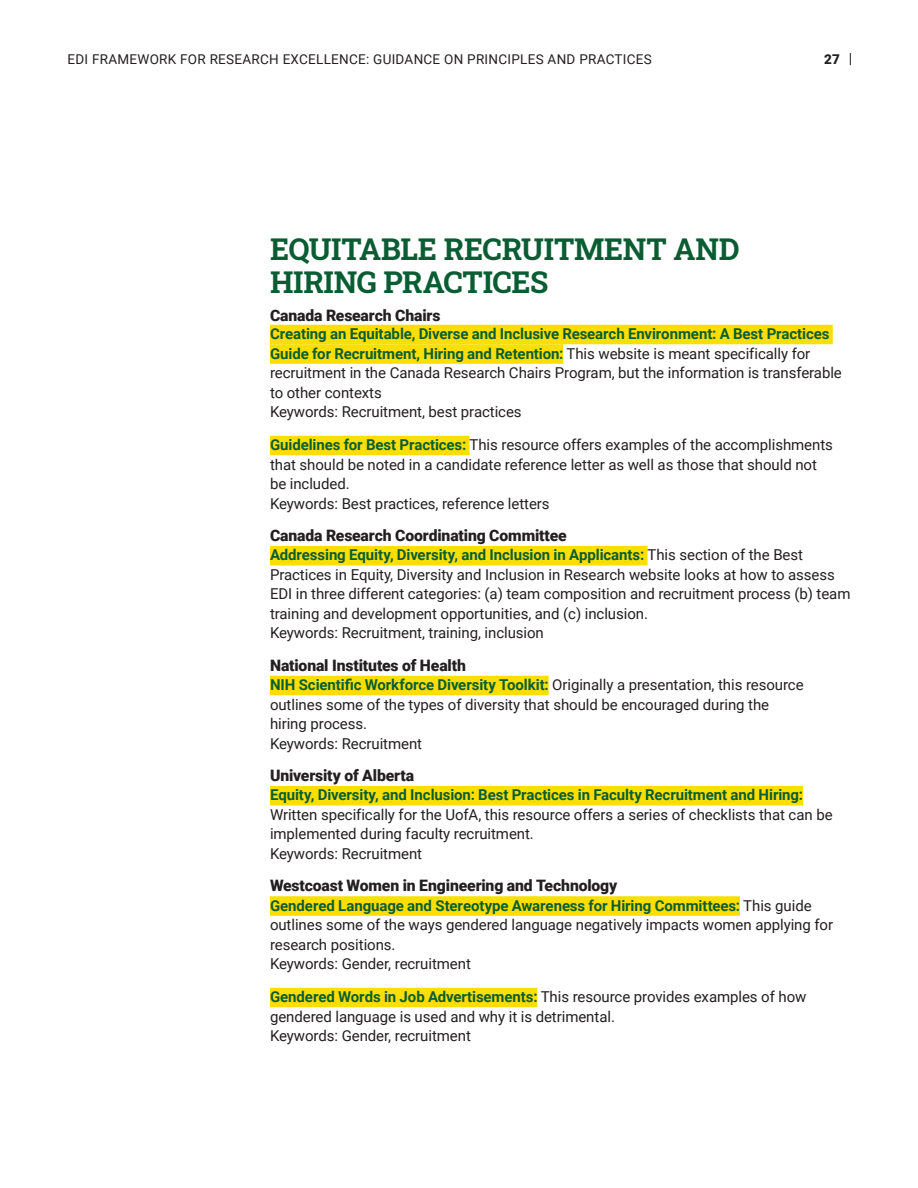
<style>
.page{position:relative;width:918px;height:1188px;background:#fff}
.page>*{position:absolute;margin:0;border:0;box-sizing:border-box;transform-origin:0 0}
.Report_-_H3_Slab{font:700 30px/33px "Roboto Slab";letter-spacing:-.01em;color:#0a5d32}
.Report_-_Table_Body{font:900 15.75px "Roboto";letter-spacing:-.01em;color:#231f20}
.Report_-_Body{font:15px/19.5px "Roboto";letter-spacing:-.005em;color:#231f20}
.t1{font:13.5px "Roboto";letter-spacing:.02em;color:#231f20}
.t2{font:900 13.5px "Roboto";color:#231f20}
.s1{font-weight:700;color:#0a5d32}
</style>
<div class="page">
<div style="left:270px;top:325px;width:563px;height:19px;background:#fcdf01"></div>
<div style="left:270px;top:344px;width:293px;height:20px;background:#fcdf01"></div>
<div style="left:270px;top:436px;width:200px;height:19px;background:#fcdf01"></div>
<div style="left:270px;top:546px;width:378px;height:20px;background:#fcdf01"></div>
<div style="left:270px;top:676px;width:279px;height:19px;background:#fcdf01"></div>
<div style="left:270px;top:786px;width:533px;height:20px;background:#fcdf01"></div>
<div style="left:270px;top:896px;width:470px;height:20px;background:#fcdf01"></div>
<div style="left:270px;top:988px;width:267px;height:19px;background:#fcdf01"></div>
<svg style="left:850px;top:53px;width:1px;height:12px"></svg>
<p class="t1" style="left:68px;top:50px;width:586px">EDI FRAMEWORK FOR RESEARCH EXCELLENCE: GUIDANCE ON PRINCIPLES AND PRACTICES</p>
<p class="t2" style="left:824px;top:50px;width:17px">27</p>
<p class="Report_-_H3_Slab" style="left:270px;top:232px;width:471px">EQUITABLE RECRUITMENT AND<br>HIRING PRACTICES</p>
<p class="Report_-_Table_Body" style="left:270px;top:304px;width:172px">Canada Research Chairs</p>
<p class="Report_-_Body" style="left:270px;top:323px;width:573px"><span class="s1">Creating an Equitable, Diverse and Inclusive Research Environment: A Best Practices Guide for Recruitment, Hiring and Retention:</span> This website is meant specifically for recruitment in the Canada Research Chairs Program, but the information is transferable to other contexts<br>Keywords: Recruitment, best practices</p>
<p class="Report_-_Body" style="left:270px;top:434px;width:564px"><span class="s1">Guidelines for Best Practices:</span> This resource offers examples of the accomplishments that should be noted in a candidate reference letter as well as those that should not be included.<br>Keywords: Best practices, reference letters</p>
<p class="Report_-_Table_Body" style="left:270px;top:524px;width:298px">Canada Research Coordinating Committee</p>
<p class="Report_-_Body" style="left:270px;top:545px;width:582px"><span class="s1">Addressing Equity, Diversity, and Inclusion in Applicants:</span> This section of the Best Practices in Equity, Diversity and Inclusion in Research website looks at how to assess EDI in three different categories: (a) team composition and recruitment process (b) team training and development opportunities, and (c) inclusion.<br>Keywords: Recruitment, training, inclusion</p>
<p class="Report_-_Table_Body" style="left:270px;top:654px;width:198px">National Institutes of Health</p>
<p class="Report_-_Body" style="left:270px;top:674px;width:535px"><span class="s1">NIH Scientific Workforce Diversity Toolkit:</span> Originally a presentation, this resource outlines some of the types of diversity that should be encouraged during the hiring process.<br>Keywords: Recruitment</p>
<p class="Report_-_Table_Body" style="left:270px;top:764px;width:146px">University of Alberta</p>
<p class="Report_-_Body" style="left:270px;top:785px;width:564px"><span class="s1">Equity, Diversity, and Inclusion: Best Practices in Faculty Recruitment and Hiring:<br></span>Written specifically for the UofA, this resource offers a series of checklists that can be implemented during faculty recruitment.<br>Keywords: Recruitment</p>
<p class="Report_-_Table_Body" style="left:270px;top:874px;width:349px">Westcoast Women in Engineering and Technology</p>
<p class="Report_-_Body" style="left:270px;top:895px;width:565px"><span class="s1">Gendered Language and Stereotype Awareness for Hiring Committees:</span> This guide outlines some of the ways gendered language negatively impacts women applying for research positions.<br>Keywords: Gender, recruitment</p>
<p class="Report_-_Body" style="left:270px;top:986px;width:538px"><span class="s1">Gendered Words in Job Advertisements:</span> This resource provides examples of how gendered language is used and why it is detrimental.<br>Keywords: Gender, recruitment</p>
</div>
